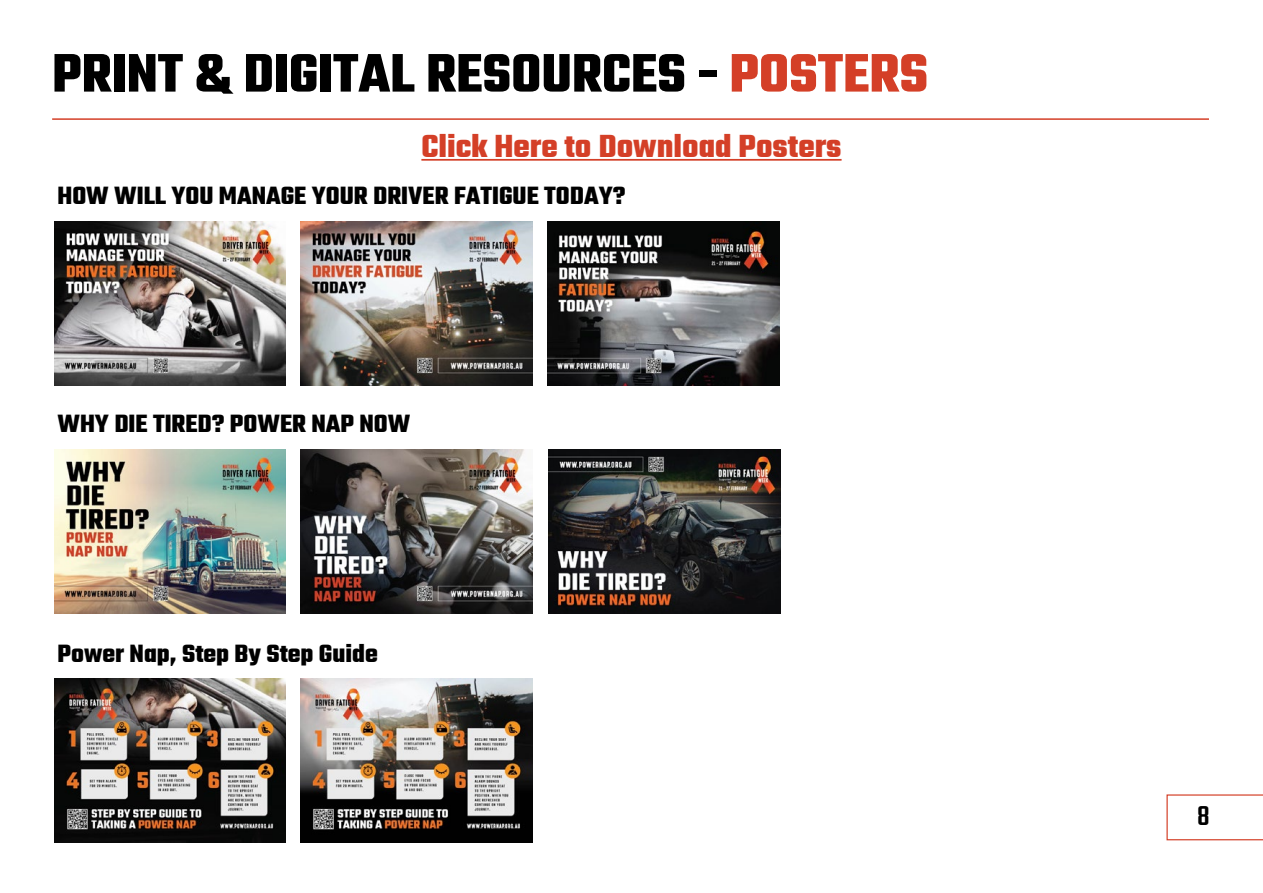
<style>
.page{position:relative;width:1263px;height:893px;background:#fff}
.page>*{position:absolute;margin:0;border:0;box-sizing:border-box;transform-origin:0 0}
.t1{font:700 58.5px "Teko";color:#000}
.t2{font:700 34.5px "Teko";color:#d43f27}
.t3{font:500 30px "Teko";color:#000}
.t4{font:700 27px "Teko";color:#000}
.s1{color:#d43f27}
</style>
<div class="page">
<svg style="left:1166px;top:794px;width:97px;height:46px"></svg>
<hr style="left:52px;top:118px;width:1157px;height:2px;background:#d43f27">
<img style="left:54px;top:221px;width:232px;height:164px">
<img style="left:301px;top:221px;width:232px;height:164px">
<img style="left:548px;top:221px;width:232px;height:164px">
<img style="left:54px;top:449px;width:232px;height:164px">
<img style="left:301px;top:449px;width:232px;height:164px">
<img style="left:54px;top:679px;width:232px;height:164px">
<img style="left:301px;top:679px;width:232px;height:164px">
<img style="left:548px;top:449px;width:232px;height:164px">
<hr style="left:421px;top:159px;width:420px;height:2px;background:#d43f27">
<p class="t1" style="left:52px;top:36px;width:877px">PRINT &amp; DIGITAL RESOURCES - <span class="s1">POSTERS</span></p>
<p class="t2" style="left:421px;top:124px;width:422px">Click Here to Download Posters</p>
<p class="t4" style="left:58px;top:178px;width:569px">HOW WILL YOU MANAGE YOUR DRIVER FATIGUE TODAY?</p>
<p class="t4" style="left:58px;top:406px;width:354px">WHY DIE TIRED? POWER NAP NOW</p>
<p class="t4" style="left:58px;top:636px;width:322px">Power Nap, Step By Step Guide</p>
<p class="t3" style="left:1197px;top:799px;width:14px">8</p>
</div>
